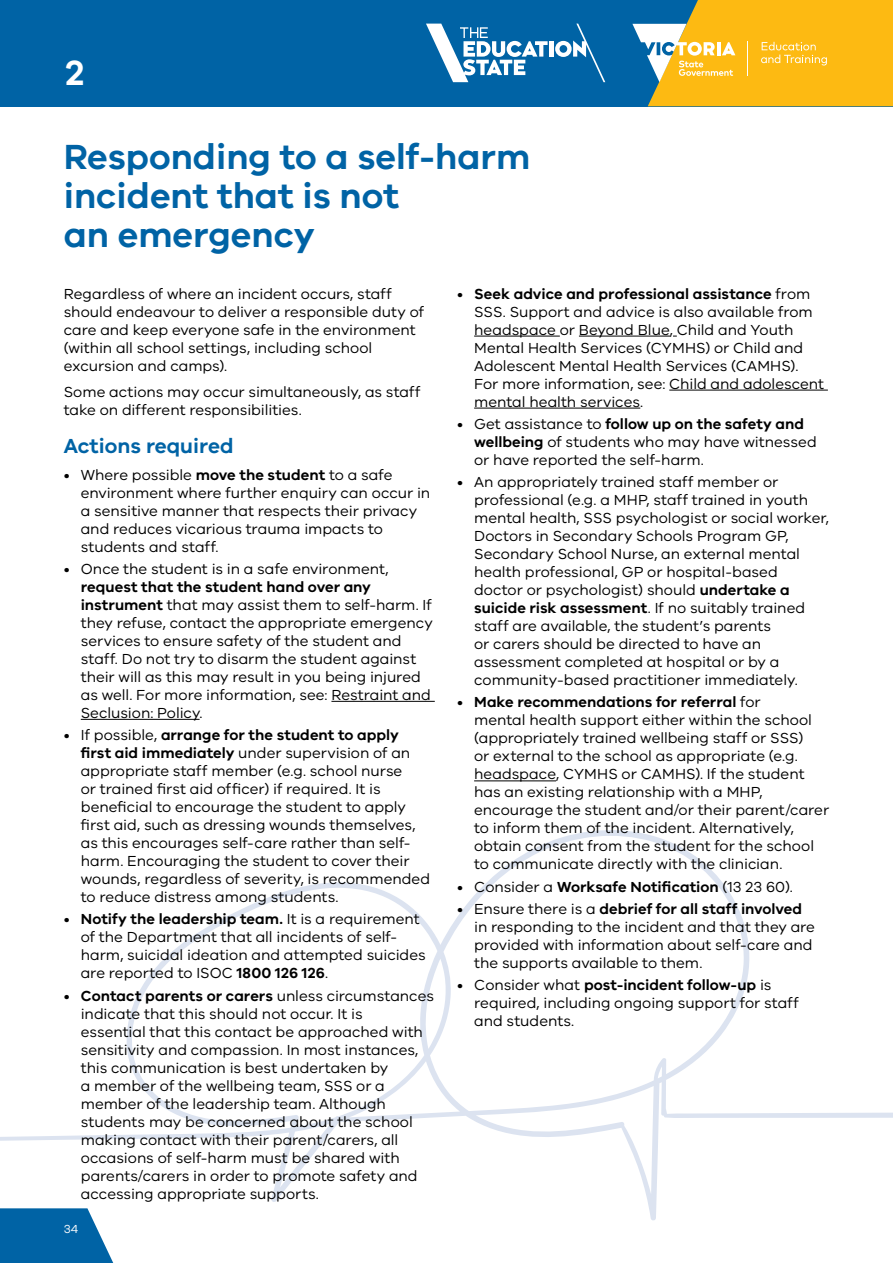
<style>
.page{position:relative;width:893px;height:1263px;background:#fff}
.page>*{position:absolute;margin:0;border:0;box-sizing:border-box;transform-origin:0 0}
.t1{font:600 36px/39px "VIC";color:#0063a5}
.t2{font:600 36px "VIC";color:#fff}
.t3{font:600 21px "VIC";color:#0063a5}
.t4{font:15px/18px "VIC";color:#000}
.t5{font:600 15px "VIC";color:#000}
.t6{font:12px "VIC";color:#fff}
.s1{font-weight:600}
.s2{font-weight:400}
</style>
<div class="page">
<svg style="left:0;top:830px;width:893px;height:391px"></svg>
<svg style="left:0;top:1208px;width:123px;height:55px"></svg>
<div style="left:0;top:0;width:893px;height:106px;background:#0063a5"></div>
<svg style="left:632px;top:0;width:261px;height:106px"></svg>
<hr style="left:549px;top:41px;width:4px;height:16px;background:#fff">
<svg style="left:555px;top:24px;width:50px;height:58px"></svg>
<svg style="left:426px;top:24px;width:122px;height:58px"></svg>
<hr style="left:331px;top:701px;width:104px;height:1px;background:#000">
<hr style="left:81px;top:719px;width:119px;height:1px;background:#000">
<hr style="left:474px;top:336px;width:86px;height:1px;background:#000">
<hr style="left:579px;top:336px;width:91px;height:1px;background:#000">
<hr style="left:669px;top:390px;width:159px;height:1px;background:#000">
<hr style="left:474px;top:408px;width:166px;height:1px;background:#000">
<hr style="left:474px;top:780px;width:82px;height:1px;background:#000">
<h1 class="t2" style="left:65px;top:51px;width:20px">2</h1>
<h1 class="t1" style="left:64px;top:136px;width:468px">Responding to a self-harm incident that is not<br>an emergency</h1>
<p class="t4" style="left:64px;top:284px;width:362px">Regardless of where an incident occurs, staff should endeavour to deliver a responsible duty of care and keep everyone safe in the environment (within all school settings, including school excursion and camps).</p>
<p class="t4" style="left:64px;top:383px;width:358px">Some actions may occur simultaneously, as staff take on different responsibilities.</p>
<h2 class="t3" style="left:64px;top:433px;width:171px">Actions required</h2>
<p class="t4" style="left:81px;top:465px;width:351px;text-indent:-17px">• Where possible <span class="s1">move the student</span> to a safe environment where further enquiry can occur in a sensitive manner that respects their privacy and reduces vicarious trauma impacts to students and staff.</p>
<p class="t4" style="left:64px;top:559px;width:326px">• Once the student is in a safe environment,</p>
<p class="t4" style="left:81px;top:577px;width:353px"><span class="s1">request that the student hand over any instrument</span> that may assist them to self-harm. If they refuse, contact the appropriate emergency services to ensure safety of the student and staff. Do not try to disarm the student against their will as this may result in you being injured as well. For more information, see: Restraint and Seclusion: Policy.</p>
<p class="t4" style="left:81px;top:725px;width:351px;text-indent:-17px">• If possible, <span class="s1">arrange for the student to apply first aid immediately</span> under supervision of an appropriate staff member (e.g. school nurse<br>or trained first aid officer) if required. It is beneficial to encourage the student to apply first aid, such as dressing wounds themselves, as this encourages self-care rather than self&shy;harm. Encouraging the student to cover their wounds, regardless of severity, is recommended to reduce distress among students.</p>
<p class="t4" style="left:81px;top:910px;width:346px;text-indent:-17px">• <span class="s1">Notify the leadership team.</span> It is a requirement of the Department that all incidents of self&shy;harm, suicidal ideation and attempted suicides are reported to ISOC <span class="s1">1800 126 126</span>.</p>
<p class="t4" style="left:81px;top:986px;width:355px;text-indent:-17px">• <span class="s1">Contact parents or carers</span> unless circumstances indicate that this should not occur. It is<br>essential that this contact be approached with sensitivity and compassion. In most instances, this communication is best undertaken by<br>a member of the wellbeing team, SSS or a member of the leadership team. Although students may be concerned about the school making contact with their parent/carers, all occasions of self-harm must be shared with parents/carers in order to promote safety and accessing appropriate supports.</p>
<p class="t4" style="left:474px;top:284px;width:351px;text-indent:-17px">• <span class="s1">Seek advice and professional assistance</span> from SSS. Support and advice is also available from headspace or Beyond Blue, Child and Youth Mental Health Services (CYMHS) or Child and Adolescent Mental Health Services (CAMHS).<br>For more information, see: Child and adolescent mental health services.</p>
<p class="t4" style="left:474px;top:414px;width:344px;text-indent:-17px">• Get assistance to <span class="s1">follow up on the safety and wellbeing</span> of students who may have witnessed or have reported the self-harm.</p>
<p class="t4" style="left:474px;top:473px;width:356px;text-indent:-17px">• An appropriately trained staff member or professional (e.g. a MHP, staff trained in youth mental health, SSS psychologist or social worker, Doctors in Secondary Schools Program GP, Secondary School Nurse, an external mental health professional, GP or hospital-based doctor or psychologist) should <span class="s1">undertake a suicide risk assessment</span>. If no suitably trained staff are available, the student’s parents<br>or carers should be directed to have an assessment completed at hospital or by a community-based practitioner immediately.</p>
<p class="t4" style="left:474px;top:693px;width:357px;text-indent:-17px">• <span class="s1">Make recommendations for referral</span> for<br>mental health support either within the school (appropriately trained wellbeing staff or SSS)<br>or external to the school as appropriate (e.g. headspace, CYMHS or CAMHS). If the student has an existing relationship with a MHP, encourage the student and/or their parent/carer to inform them of the incident. Alternatively, obtain consent from the student for the school to communicate directly with the clinician.</p>
<p class="t5" style="left:457px;top:877px;width:337px"><span class="s2">• Consider a</span> Worksafe Notification <span class="s2">(13 23 60).</span></p>
<p class="t4" style="left:474px;top:899px;width:342px;text-indent:-17px">• Ensure there is a <span class="s1">debrief for all staff involved </span>in responding to the incident and that they are provided with information about self-care and the supports available to them.</p>
<p class="t4" style="left:474px;top:976px;width:326px;text-indent:-17px">• Consider what <span class="s1">post-incident follow-up</span> is required, including ongoing support for staff and students.</p>
<p class="t6" style="left:64px;top:1222px;width:16px">34</p>
</div>
